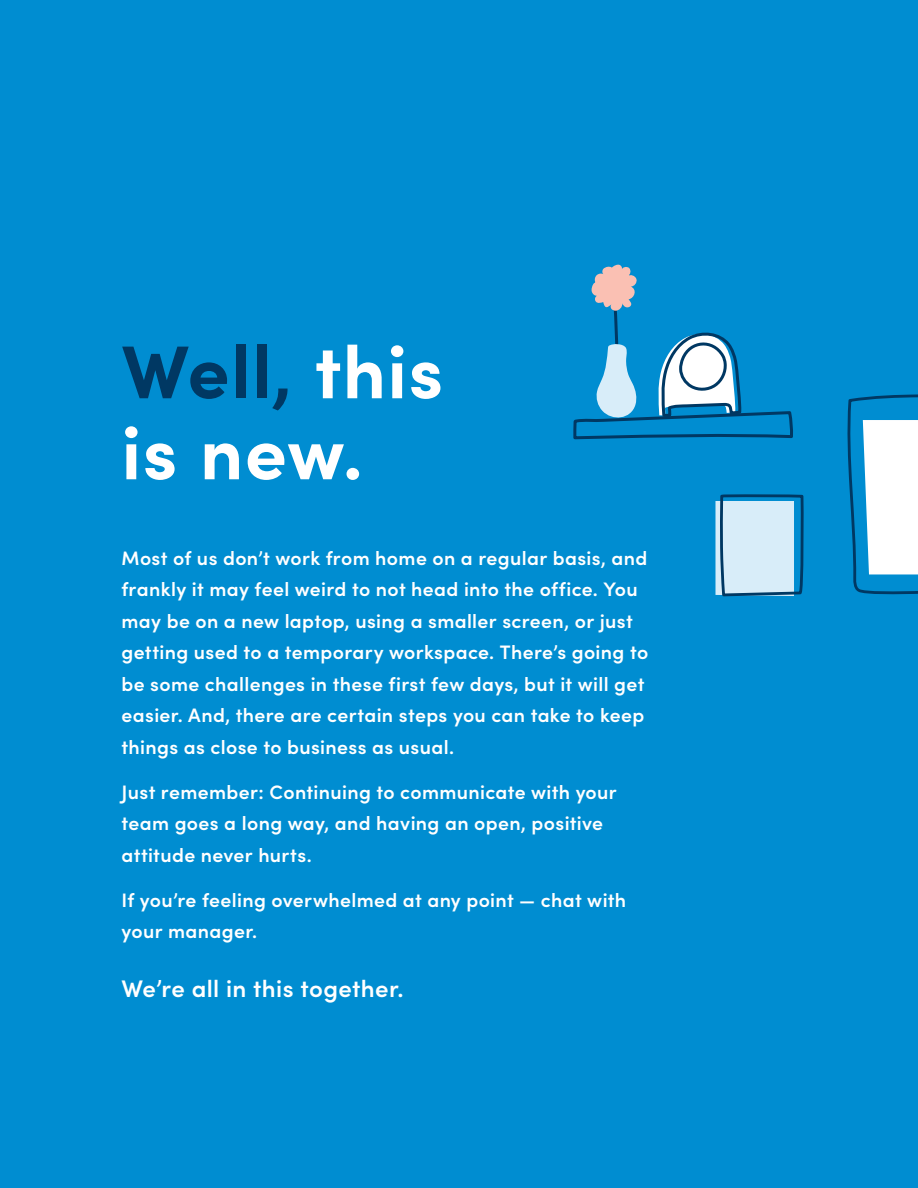
<style>
.page{position:relative;width:918px;height:1188px;background:#008dd1}
.page>*{position:absolute;margin:0;border:0;box-sizing:border-box;transform-origin:0 0}
.t1{font:700 75px/81px "Sofia Pro";letter-spacing:.015em;color:#fff}
.t2{font:600 24px "Sofia Pro";letter-spacing:.015em;color:#fff}
.t3{font:600 19.5px/31.5px "Sofia Pro";letter-spacing:.02em;color:#fff}
.s1{color:#003863}
</style>
<div class="page">
<div style="left:571px;top:68px;width:223px;height:373px;background:#008dd1"></div>
<svg style="left:657px;top:327px;width:84px;height:93px"></svg>
<svg style="left:591px;top:264px;width:46px;height:47px;background:#a9afbc"></svg>
<svg style="left:596px;top:343px;width:41px;height:78px;background:#86c5e6"></svg>
<svg style="left:716px;top:494px;width:90px;height:104px;background:#9fcae2"></svg>
<div style="left:846px;top:393px;width:72px;height:795px;background:#008dd1"></div>
<svg style="left:863px;top:420px;width:55px;height:154px"></svg>
<p class="t1" style="left:122px;top:325px;width:323px"><span class="s1">Well,</span> this is new.</p>
<p class="t3" style="left:122px;top:541px;width:528px">Most of us don’t work from home on a regular basis, and frankly it may feel weird to not head into the office. You may be on a new laptop, using a smaller screen, or just getting used to a temporary workspace. There’s going to be some challenges in these first few days, but it will get easier. And, there are certain steps you can take to keep things as close to business as usual.</p>
<p class="t3" style="left:122px;top:775px;width:497px">Just remember: Continuing to communicate with your team goes a long way, and having an open, positive attitude never hurts.</p>
<p class="t3" style="left:122px;top:883px;width:506px">If you’re feeling overwhelmed at any point — chat with your manager.</p>
<p class="t2" style="left:122px;top:970px;width:284px">We’re all in this together.</p>
</div>
